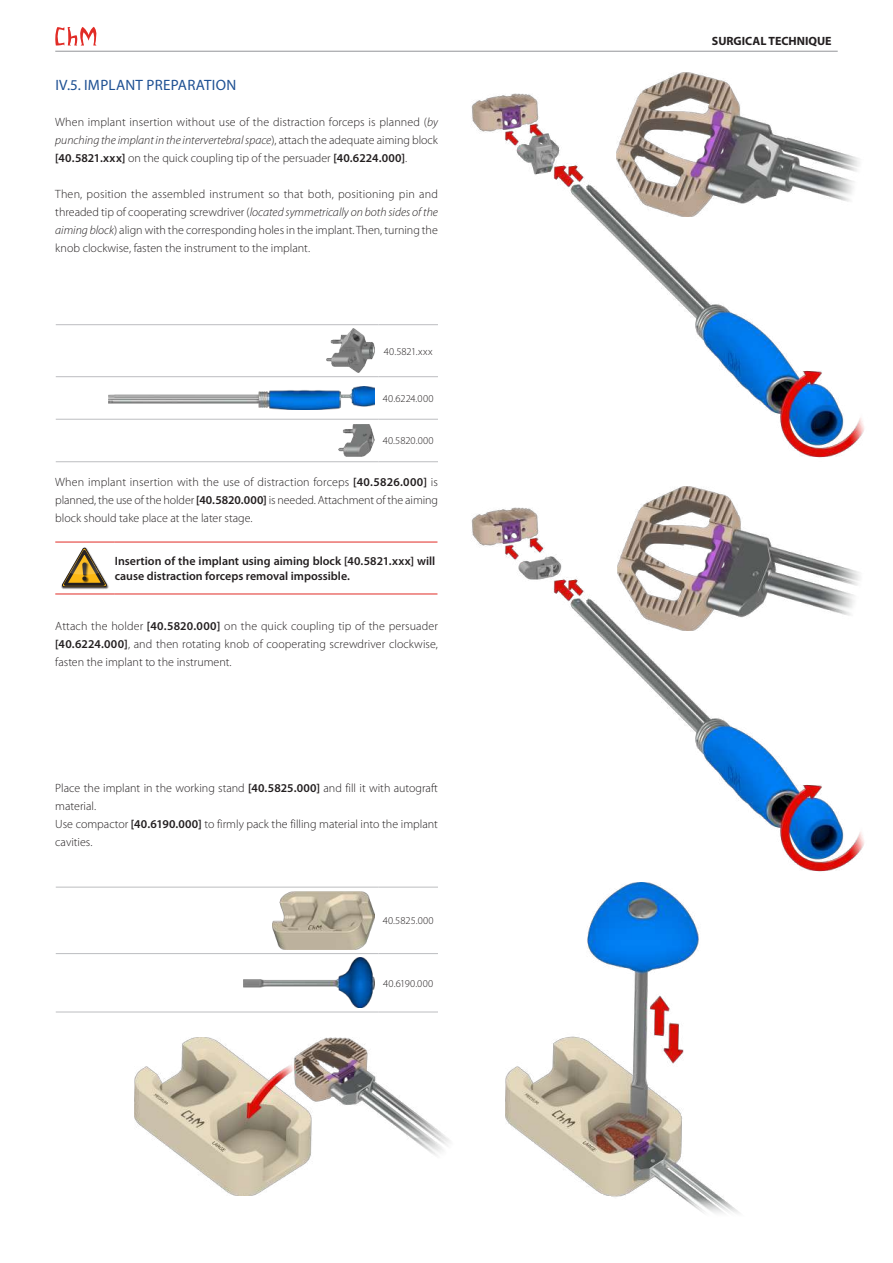
<style>
.page{position:relative;width:893px;height:1263px;background:#fff}
.page>*{position:absolute;margin:0;border:0;box-sizing:border-box;transform-origin:0 0}
.t1{font:15px "Myriad Pro";letter-spacing:.02em;color:#1e5093}
.t2{font:300 12px/18px "Myriad Pro";color:#231f20;text-align:justify}
.t3{font:600 12px/14.4px "Myriad Pro";color:#231f20}
.t4{font:700 12px "Myriad Pro";color:#231f20}
.t5{font:300 10.5px "Myriad Pro";letter-spacing:.025em;color:#231f20}
.s1{font-style:italic}
.s2{font-weight:600}
</style>
<div class="page">
<img style="left:471px;top:93px;width:393px;height:365px">
<img style="left:471px;top:507px;width:393px;height:365px">
<img style="left:617px;top:486px;width:247px;height:144px">
<img style="left:617px;top:72px;width:247px;height:145px">
<hr style="left:56px;top:324px;width:322px;height:1px;background:#bcbdc0">
<hr style="left:56px;top:376px;width:322px;height:1px;background:#bcbdc0">
<hr style="left:378px;top:324px;width:60px;height:1px;background:#bcbdc0">
<hr style="left:378px;top:376px;width:60px;height:1px;background:#bcbdc0">
<hr style="left:378px;top:419px;width:60px;height:1px;background:#bcbdc0">
<hr style="left:378px;top:461px;width:60px;height:1px;background:#bcbdc0">
<hr style="left:56px;top:419px;width:322px;height:1px;background:#bcbdc0">
<hr style="left:56px;top:461px;width:322px;height:1px;background:#bcbdc0">
<img style="left:327px;top:329px;width:47px;height:43px">
<img style="left:109px;top:387px;width:265px;height:22px">
<img style="left:338px;top:425px;width:36px;height:31px">
<hr style="left:56px;top:887px;width:322px;height:1px;background:#bcbdc0">
<hr style="left:56px;top:953px;width:322px;height:1px;background:#bcbdc0">
<hr style="left:378px;top:887px;width:60px;height:1px;background:#bcbdc0">
<hr style="left:378px;top:953px;width:60px;height:1px;background:#bcbdc0">
<hr style="left:378px;top:1012px;width:60px;height:1px;background:#bcbdc0">
<hr style="left:56px;top:1012px;width:322px;height:1px;background:#bcbdc0">
<img style="left:272px;top:891px;width:102px;height:58px">
<img style="left:243px;top:958px;width:131px;height:50px">
<svg style="left:55px;top:27px;width:41px;height:19px"></svg>
<hr style="left:55px;top:51px;width:783px;height:1px;background:#939598">
<hr style="left:115px;top:542px;width:322px;height:1px;background:#e12c26">
<hr style="left:115px;top:594px;width:322px;height:1px;background:#e12c26">
<hr style="left:55px;top:542px;width:60px;height:1px;background:#e12c26">
<hr style="left:55px;top:594px;width:60px;height:1px;background:#e12c26">
<img style="left:62px;top:588px;width:46px;height:1px">
<svg style="left:61px;top:547px;width:48px;height:41px"></svg>
<img style="left:135px;top:1037px;width:315px;height:159px">
<img style="left:506px;top:882px;width:233px;height:331px">
<div style="left:9px;top:1196px;width:601px;height:67px;background:#fff"></div>
<p class="t1" style="left:55px;top:76px;width:182px">IV.5. IMPLANT PREPARATION</p>
<p class="t2" style="left:55px;top:113px;width:384px">When implant insertion without use of the distraction forceps is planned (<span class="s1">by punching the implant in the intervertebral space</span>), attach the adequate aiming block <span class="s2">[40.5821.xxx]</span> on the quick coupling tip of the persuader <span class="s2">[40.6224.000]</span>.</p>
<p class="t2" style="left:55px;top:185px;width:384px">Then, position the assembled instrument so that both, positioning pin and threaded tip of cooperating screwdriver (<span class="s1">located symmetrically on both sides of the aiming block</span>) align with the corresponding holes in the implant. Then, turning the knob clockwise, fasten the instrument to the implant.</p>
<p class="t5" style="left:384px;top:345px;width:50px">40.5821.xxx</p>
<p class="t5" style="left:383px;top:392px;width:52px">40.6224.000</p>
<p class="t5" style="left:383px;top:435px;width:52px">40.5820.000</p>
<p class="t2" style="left:55px;top:473px;width:384px">When implant insertion with the use of distraction forceps <span class="s2">[40.5826.000]</span> is planned, the use of the holder <span class="s2">[40.5820.000]</span> is needed. Attachment of the aiming block should take place at the later stage.</p>
<p class="t3" style="left:115px;top:554px;width:322px">Insertion of the implant using aiming block [40.5821.xxx] will cause distraction forceps removal impossible.</p>
<p class="t2" style="left:55px;top:617px;width:384px">Attach the holder <span class="s2">[40.5820.000]</span> on the quick coupling tip of the persuader <span class="s2">[40.6224.000]</span>, and then rotating knob of cooperating screwdriver clockwise, fasten the implant to the instrument.</p>
<p class="t2" style="left:55px;top:779px;width:384px;text-align:left">Place the implant in the working stand <span class="s2">[40.5825.000]</span> and fill it with autograft material.<br>Use compactor <span class="s2">[40.6190.000]</span> to firmly pack the filling material into the implant cavities.</p>
<p class="t5" style="left:383px;top:914px;width:52px">40.5825.000</p>
<p class="t5" style="left:383px;top:977px;width:52px">40.6190.000</p>
<p class="t4" style="left:712px;top:33px;width:121px">SURGICAL TECHNIQUE</p>
</div>
